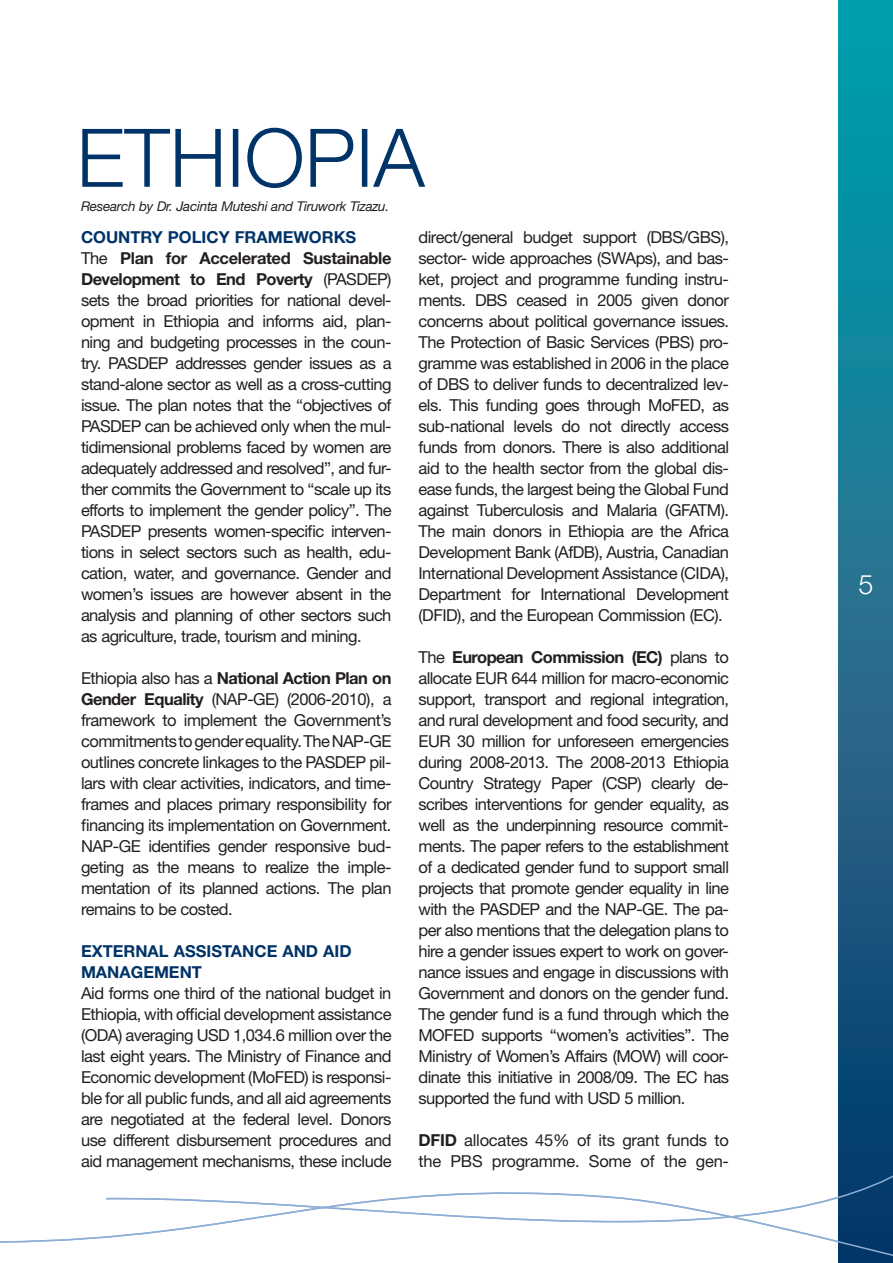
<style>
.page{position:relative;width:893px;height:1263px;background:#fff}
.page>*{position:absolute;margin:0;border:0;box-sizing:border-box;transform-origin:0 0}
.t1{font:300 81px "Helvetica Neue";color:#003367}
.t2{font:300 27px "Helvetica Neue";color:#fff}
.t3{font:16.5px/21px "Helvetica Neue";letter-spacing:-.035em;color:#231f20;text-align:justify}
.t4{font:16.5px/21px "Helvetica Neue";letter-spacing:-.015em;color:#231f20}
.t5{font:700 16.5px/21px "Helvetica Neue";color:#003367}
.t6{font:italic 13.5px "Helvetica Neue";letter-spacing:-.02em;color:#231f20}
.s1{font-weight:700;color:#003367}
.s2{font-weight:700}
</style>
<div class="page">
<svg style="left:839px;top:0;width:54px;height:1167px;background:#15718f"></svg>
<svg style="left:0;top:1171px;width:893px;height:92px"></svg>
<h1 class="t1" style="left:76px;top:108px;width:350px">ETHIOPIA</h1>
<p class="t6" style="left:81px;top:198px;width:310px">Research by Dr. Jacinta Muteshi and Tiruwork Tizazu.</p>
<p class="t3" style="left:81px;top:226px;width:312px;text-align:left"><span class="s1">COUNTRY POLICY FRAMEWORKS<br></span>The <span class="s2">Plan for Accelerated Sustainable Development to End Poverty</span> (PASDEP) sets the broad priorities for national devel&shy;opment in Ethiopia and informs aid, plan&shy;ning and budgeting processes in the coun&shy;try. PASDEP addresses gender issues as a stand-alone sector as well as a cross-cutting issue. The plan notes that the “objectives of PASDEP can be achieved only when the mul&shy;tidimensional problems faced by women are adequately addressed and resolved”, and fur&shy;ther commits the Government to “scale up its efforts to implement the gender policy”. The PASDEP presents women-specific interven&shy;tions in select sectors such as health, edu&shy;cation, water, and governance. Gender and women’s issues are however absent in the analysis and planning of other sectors such as agriculture, trade, tourism and mining.</p>
<p class="t3" style="left:81px;top:667px;width:312px">Ethiopia also has a <span class="s2">National Action Plan on Gender Equality</span> (NAP-GE) (2006-2010), a framework to implement the Government’s commitments to gender equality. The NAP-GE outlines concrete linkages to the PASDEP pil&shy;lars with clear activities, indicators, and time&shy;frames and places primary responsibility for financing its implementation on Government.<br>NAP-GE identifies gender responsive bud&shy;geting as the means to realize the imple&shy;mentation of its planned actions. The plan remains to be costed.</p>
<p class="t5" style="left:81px;top:940px;width:272px">EXTERNAL ASSISTANCE AND AID<br>MANAGEMENT</p>
<p class="t3" style="left:81px;top:982px;width:312px">Aid forms one third of the national budget in Ethiopia, with official development assistance (ODA) averaging USD 1,034.6 million over the last eight years. The Ministry of Finance and Economic development (MoFED) is responsi&shy;ble for all public funds, and all aid agreements are negotiated at the federal level. Donors use different disbursement procedures and aid management mechanisms, these include</p>
<p class="t3" style="left:418px;top:226px;width:312px">direct/general budget support (DBS/GBS), sector- wide approaches (SWAps), and bas&shy;ket, project and programme funding instru&shy;ments. DBS ceased in 2005 given donor concerns about political governance issues.<br>The Protection of Basic Services (PBS) pro&shy;gramme was established in 2006 in the place of DBS to deliver funds to decentralized lev&shy;els. This funding goes through MoFED, as sub-national levels do not directly access funds from donors. There is also additional aid to the health sector from the global dis&shy;ease funds, the largest being the Global Fund against Tuberculosis and Malaria (GFATM).<br>The main donors in Ethiopia are the Africa Development Bank (AfDB), Austria, Canadian International Development Assistance (CIDA), Department for International Development (DFID), and the European Commission (EC).</p>
<p class="t3" style="left:418px;top:646px;width:312px">The <span class="s2">European Commission (EC)</span> plans to allocate EUR 644 million for macro-economic support, transport and regional integration, and rural development and food security, and EUR 30 million for unforeseen emergencies during 2008-2013. The 2008-2013 Ethiopia Country Strategy Paper (CSP) clearly de&shy;scribes interventions for gender equality, as well as the underpinning resource commit&shy;ments. The paper refers to the establishment of a dedicated gender fund to support small projects that promote gender equality in line with the PASDEP and the NAP-GE. The pa&shy;per also mentions that the delegation plans to hire a gender issues expert to work on gover&shy;nance issues and engage in discussions with Government and donors on the gender fund.<br>The gender fund is a fund through which the MOFED supports “women’s activities”. The Ministry of Women’s Affairs (MOW) will coor&shy;dinate this initiative in 2008/09. The EC has supported the fund with USD 5 million.</p>
<p class="t4" style="left:418px;top:1129px;width:312px"><span class="s2">DFID</span> allocates 45% of its grant funds to the PBS programme. Some of the gen-</p>
<h2 class="t2" style="left:858px;top:568px;width:17px">5</h2>
</div>
